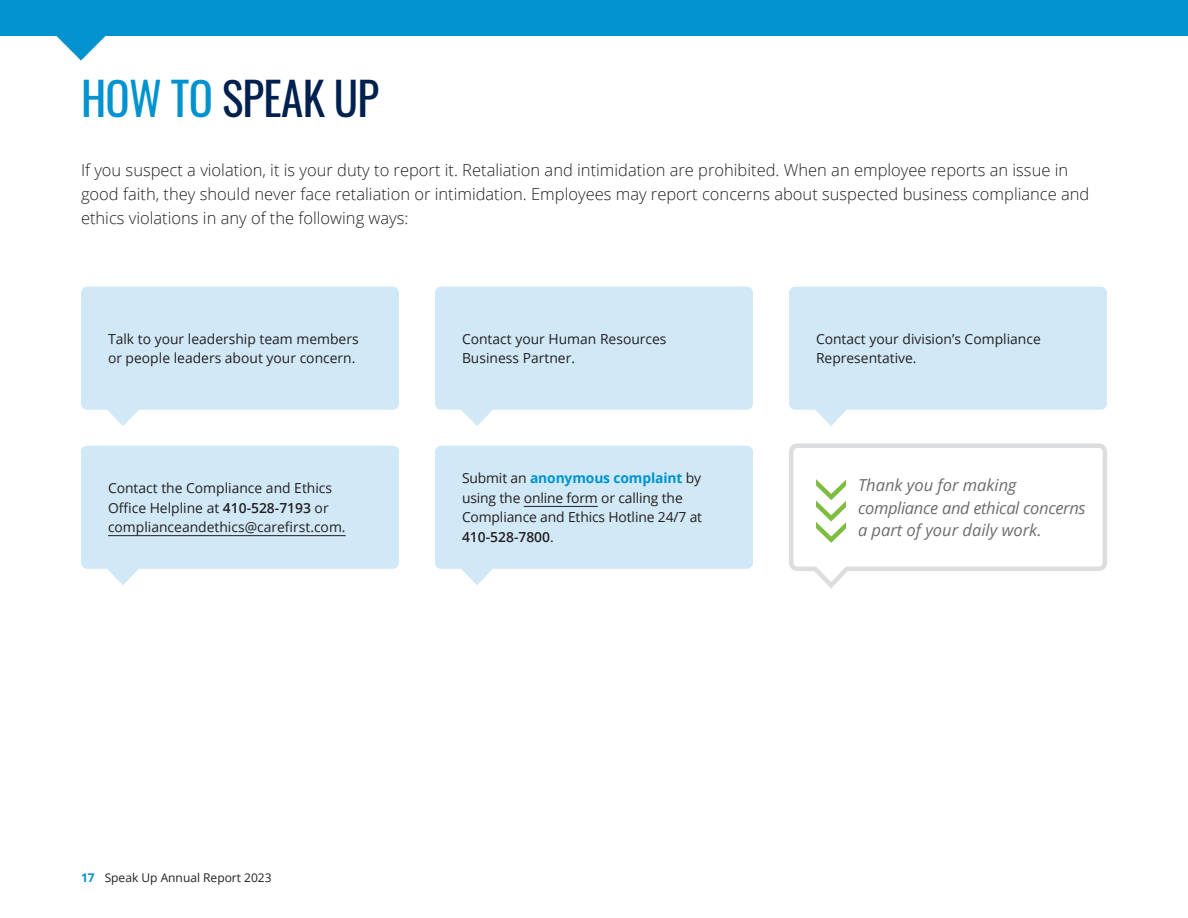
<style>
.page{position:relative;width:1188px;height:918px;background:#fff}
.page>*{position:absolute;margin:0;border:0;box-sizing:border-box;transform-origin:0 0}
.Ethics-H1{font:45px "Oswald";letter-spacing:-.015em;color:#00214f}
.Ethics-Body{font:300 16.5px/24px "Open Sans";color:#231f20}
.Ethics-Callout{font:italic 16.5px/22.5px "Open Sans";color:#6c6d70}
.FLI-BodyText{font:13.8px/19.5px "Open Sans";color:#231f20}
.t1{font:12px "Open Sans";color:#231f20}
.s1{color:#0093d0}
.s2{font-weight:600}
.s3{font-weight:700;color:#0093d0}
</style>
<div class="page">
<div style="left:81px;top:287px;width:318px;height:123px;background:#d1e8f6;border-radius:6px"></div>
<svg style="left:108px;top:409px;width:32px;height:17px"></svg>
<div style="left:435px;top:287px;width:318px;height:123px;background:#d1e8f6;border-radius:6px"></div>
<svg style="left:460px;top:409px;width:32px;height:17px"></svg>
<div style="left:789px;top:287px;width:318px;height:123px;background:#d1e8f6;border-radius:6px"></div>
<svg style="left:814px;top:409px;width:33px;height:17px"></svg>
<div style="left:81px;top:446px;width:318px;height:123px;background:#d1e8f6;border-radius:6px"></div>
<hr style="left:108px;top:535px;width:238px;height:1px;background:#231f20">
<svg style="left:107px;top:569px;width:32px;height:16px"></svg>
<div style="left:435px;top:446px;width:318px;height:123px;background:#d1e8f6;border-radius:6px"></div>
<hr style="left:524px;top:506px;width:74px;height:1px;background:#231f20">
<svg style="left:461px;top:569px;width:32px;height:16px"></svg>
<svg style="left:789px;top:443px;width:318px;height:145px"></svg>
<svg style="left:817px;top:479px;width:29px;height:64px"></svg>
<div style="left:0;top:0;width:1188px;height:35px;background:#0093d0"></div>
<svg style="left:56px;top:35px;width:50px;height:26px"></svg>
<p class="Ethics-H1" style="left:81px;top:59px;width:300px"><span class="s1">HOW TO</span> SPEAK UP</p>
<p class="Ethics-Body" style="left:81px;top:157px;width:1010px">If you suspect a violation, it is your duty to report it. Retaliation and intimidation are prohibited. When an employee reports an issue in good faith, they should never face retaliation or intimidation. Employees may report concerns about suspected business compliance and ethics violations in any of the following ways:</p>
<p class="FLI-BodyText" style="left:108px;top:329px;width:252px">Talk to your leadership team members or people leaders about your concern.</p>
<p class="FLI-BodyText" style="left:462px;top:329px;width:206px">Contact your Human Resources<br>Business Partner.</p>
<p class="FLI-BodyText" style="left:816px;top:329px;width:226px">Contact your division’s Compliance<br>Representative.</p>
<p class="FLI-BodyText" style="left:108px;top:478px;width:239px">Contact the Compliance and Ethics<br>Office Helpline at <span class="s2">410-528-7193</span> or complianceandethics@carefirst.com.</p>
<p class="FLI-BodyText" style="left:462px;top:468px;width:242px">Submit an <span class="s3">anonymous complaint</span> by using the online form or calling the<br>Compliance and Ethics Hotline 24/7 at<br><span class="s2">410-528-7800</span>.</p>
<p class="Ethics-Callout" style="left:858px;top:473px;width:229px">Thank you for making compliance and ethical concerns a part of your daily work.</p>
<p class="t1" style="left:81px;top:869px;width:192px"><span class="s3">17</span> Speak Up Annual Report 2023</p>
</div>
